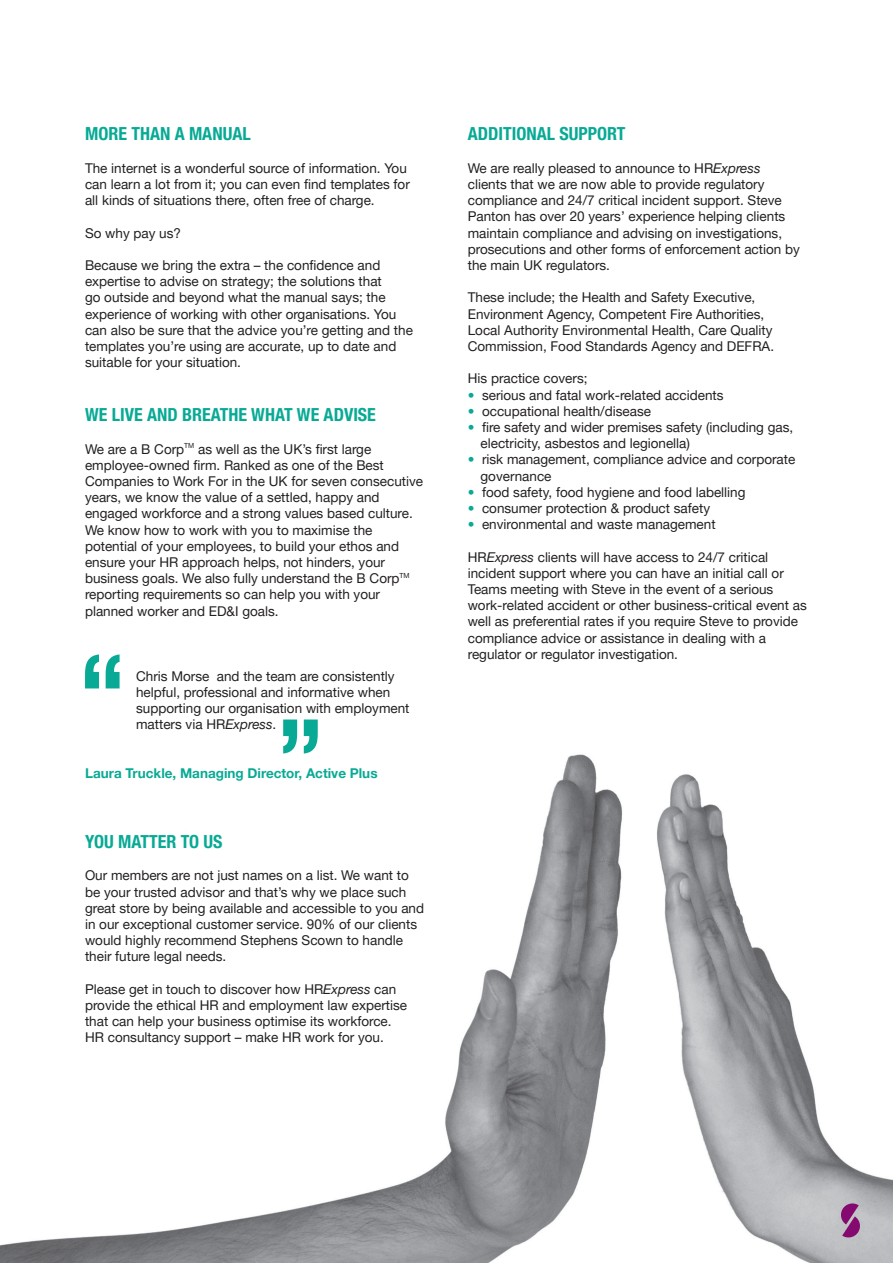
<style>
.page{position:relative;width:893px;height:1263px;background:#fff}
.page>*{position:absolute;margin:0;border:0;box-sizing:border-box;transform-origin:0 0}
.t1{font:700 condensed 18px "Helvetica Neue LT Pro";color:#08aa95}
.t2{font:13.5px/16.2px "Helvetica Neue LT Pro";color:#231f20}
.t3{font:700 13.5px "Helvetica Neue LT Pro";color:#08aa95}
.s1{font-style:italic}
.s2{color:#08aa95}
</style>
<div class="page">
<img style="left:0;top:688px;width:893px;height:575px">
<svg style="left:841px;top:1203px;width:19px;height:34px"></svg>
<svg style="left:85px;top:654px;width:35px;height:34px"></svg>
<svg style="left:283px;top:719px;width:35px;height:34px"></svg>
<h1 class="t1" style="left:85px;top:123px;width:167px">MORE THAN A MANUAL</h1>
<p class="t2" style="left:85px;top:160px;width:326px">The internet is a wonderful source of information. You can learn a lot from it; you can even find templates for all kinds of situations there, often free of charge.</p>
<p class="t2" style="left:85px;top:224px;width:98px">So why pay us?</p>
<p class="t2" style="left:85px;top:257px;width:329px">Because we bring the extra – the confidence and expertise to advise on strategy; the solutions that<br>go outside and beyond what the manual says; the experience of working with other organisations. You can also be sure that the advice you’re getting and the templates you’re using are accurate, up to date and suitable for your situation.</p>
<h1 class="t1" style="left:85px;top:404px;width:292px">WE LIVE AND BREATHE WHAT WE ADVISE</h1>
<p class="t2" style="left:85px;top:440px;width:340px">We are a B Corp<sup>TM</sup> as well as the UK’s first large employee-owned firm. Ranked as one of the Best Companies to Work For in the UK for seven consecutive years, we know the value of a settled, happy and engaged workforce and a strong values based culture.<br>We know how to work with you to maximise the potential of your employees, to build your ethos and ensure your HR approach helps, not hinders, your business goals. We also fully understand the B Corp<sup>TM </sup>reporting requirements so can help you with your planned worker and ED&amp;I goals.</p>
<p class="t2" style="left:136px;top:667px;width:275px">Chris Morse and the team are consistently helpful, professional and informative when supporting our organisation with employment matters via HR<span class="s1">Express</span>.</p>
<p class="t3" style="left:85px;top:764px;width:294px">Laura Truckle, Managing Director, Active Plus</p>
<h1 class="t1" style="left:85px;top:831px;width:139px">YOU MATTER TO US</h1>
<p class="t2" style="left:85px;top:867px;width:341px">Our members are not just names on a list. We want to be your trusted advisor and that’s why we place such great store by being available and accessible to you and in our exceptional customer service. 90% of our clients would highly recommend Stephens Scown to handle their future legal needs.</p>
<p class="t2" style="left:85px;top:980px;width:324px">Please get in touch to discover how HR<span class="s1">Express</span> can provide the ethical HR and employment law expertise that can help your business optimise its workforce.<br>HR consultancy support – make HR work for you.</p>
<h1 class="t1" style="left:468px;top:123px;width:159px">ADDITIONAL SUPPORT</h1>
<p class="t2" style="left:468px;top:160px;width:334px">We are really pleased to announce to HR<span class="s1">Express </span>clients that we are now able to provide regulatory compliance and 24/7 critical incident support. Steve Panton has over 20 years’ experience helping clients maintain compliance and advising on investigations, prosecutions and other forms of enforcement action by the main UK regulators.</p>
<p class="t2" style="left:468px;top:289px;width:308px">These include; the Health and Safety Executive, Environment Agency, Competent Fire Authorities, Local Authority Environmental Health, Care Quality Commission, Food Standards Agency and DEFRA.</p>
<p class="t2" style="left:468px;top:370px;width:121px">His practice covers;</p>
<p class="t2" style="left:468px;top:386px;width:257px"><span class="s2">•</span> serious and fatal work-related accidents</p>
<p class="t2" style="left:468px;top:403px;width:185px"><span class="s2">•</span> occupational health/disease</p>
<p class="t2" style="left:480px;top:419px;width:314px;text-indent:-13px"><span class="s2">•</span> fire safety and wider premises safety (including gas, electricity, asbestos and legionella)</p>
<p class="t2" style="left:480px;top:451px;width:316px;text-indent:-13px"><span class="s2">•</span> risk management, compliance advice and corporate governance</p>
<p class="t2" style="left:468px;top:484px;width:279px"><span class="s2">•</span> food safety, food hygiene and food labelling</p>
<p class="t2" style="left:468px;top:500px;width:244px"><span class="s2">•</span> consumer protection &amp; product safety</p>
<p class="t2" style="left:468px;top:516px;width:249px"><span class="s2">•</span> environmental and waste management</p>
<p class="t2" style="left:468px;top:548px;width:341px">HR<span class="s1">Express</span> clients will have access to 24/7 critical incident support where you can have an initial call or Teams meeting with Steve in the event of a serious work-related accident or other business-critical event as well as preferential rates if you require Steve to provide compliance advice or assistance in dealing with a regulator or regulator investigation.</p>
</div>
